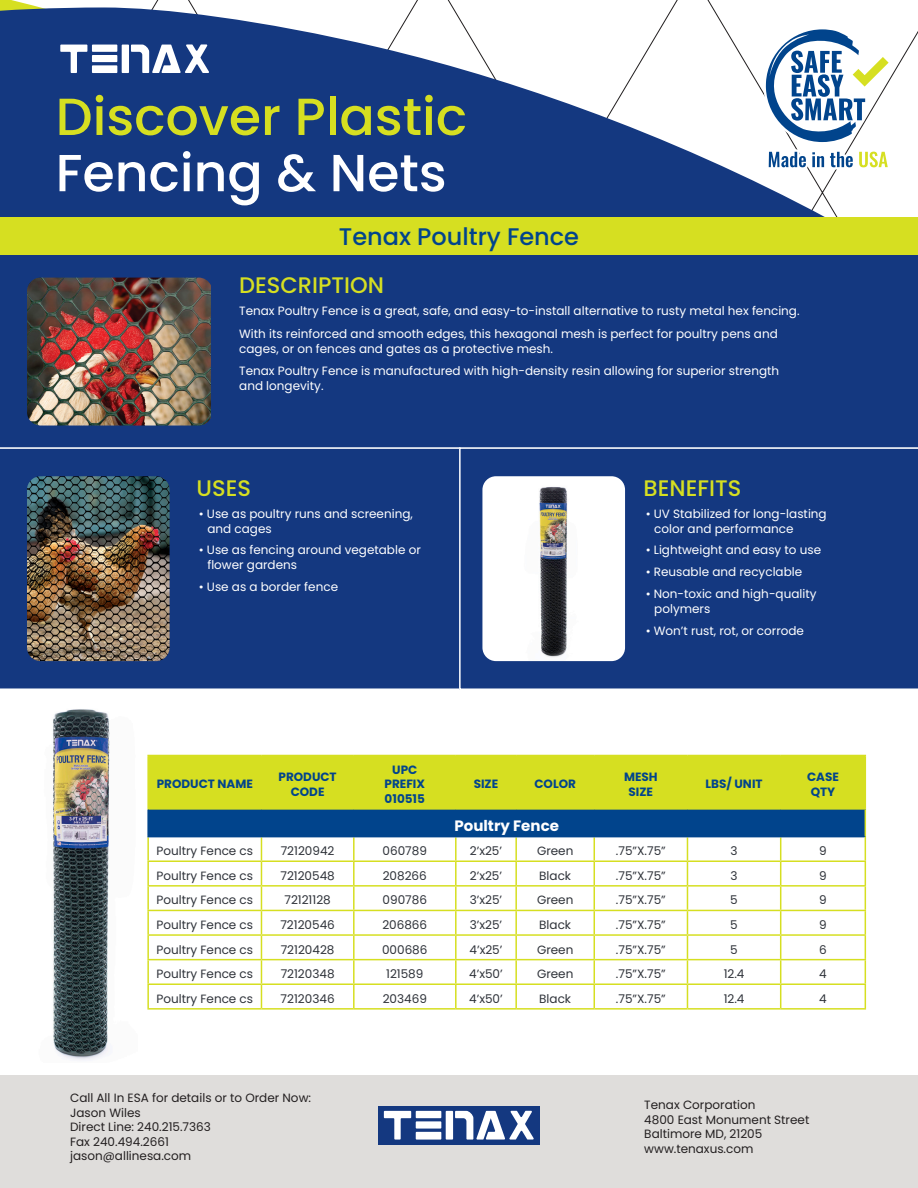
<style>
.page{position:relative;width:918px;height:1188px;background:#fff}
.page>*{position:absolute;margin:0;border:0;box-sizing:border-box;transform-origin:0 0}
.t1{font:500 52.2px "Poppins";color:#d6df21}
.t2{font:500 52.2px "Poppins";color:#fff}
.t3{font:500 24px "Poppins";color:#01448c}
._1_Bold{font:500 22.5px "Poppins";color:#d6df21}
._1_Bold-2{font:700 15px "Poppins";color:#fff}
._1_Bold-3{font:12px/15px "Poppins";color:#fff}
.Table_-_Text{font:12px "Poppins";color:#2e3239}
._1_Bold-4{font:12px "Poppins";color:#231f20}
.Table_-_Header{font:700 12px/14.4px "Poppins";color:#01448c;text-align:center}
</style>
<div class="page">
<div style="left:0;top:1076px;width:918px;height:112px;background:#dfdddb"></div>
<svg style="left:379px;top:1106px;width:160px;height:38px;background:#6980ae"></svg>
<div style="left:0;top:255px;width:918px;height:192px;background:#143880"></div>
<div style="left:0;top:447px;width:459px;height:242px;background:#143880"></div>
<div style="left:459px;top:447px;width:459px;height:243px;background:#143880"></div>
<img style="left:53px;top:709px;width:57px;height:351px">
<img style="left:27px;top:278px;width:184px;height:148px">
<img style="left:27px;top:476px;width:143px;height:185px">
<img style="left:482px;top:476px;width:143px;height:185px">
<svg style="left:0;top:7px;width:918px;height:210px;fill:#143880"></svg>
<svg style="left:55px;top:40px;width:159px;height:38px"></svg>
<svg style="left:763px;top:27px;width:128px;height:143px"></svg>
<div style="left:0;top:217px;width:918px;height:38px;background:#d6df21"></div>
<hr style="left:147px;top:755px;width:114px;height:1px;background:#d6df21">
<hr style="left:147px;top:756px;width:2px;height:52px;background:#d6df21">
<hr style="left:147px;top:808px;width:114px;height:2px;background:#d6df21">
<hr style="left:147px;top:837px;width:2px;height:23px;background:#d6df21">
<hr style="left:147px;top:860px;width:114px;height:2px;background:#d6df21">
<hr style="left:147px;top:862px;width:2px;height:23px;background:#d6df21">
<hr style="left:147px;top:885px;width:114px;height:2px;background:#d6df21">
<hr style="left:147px;top:887px;width:2px;height:23px;background:#d6df21">
<hr style="left:147px;top:910px;width:114px;height:1px;background:#d6df21">
<hr style="left:147px;top:911px;width:2px;height:23px;background:#d6df21">
<hr style="left:147px;top:934px;width:114px;height:2px;background:#d6df21">
<hr style="left:147px;top:936px;width:2px;height:23px;background:#d6df21">
<hr style="left:147px;top:959px;width:114px;height:1px;background:#d6df21">
<hr style="left:147px;top:960px;width:2px;height:23px;background:#d6df21">
<hr style="left:147px;top:983px;width:114px;height:2px;background:#d6df21">
<hr style="left:147px;top:985px;width:2px;height:23px;background:#d6df21">
<svg style="left:148px;top:755px;width:718px;height:253px"></svg>
<hr style="left:147px;top:1008px;width:114px;height:2px;background:#d6df21">
<hr style="left:261px;top:1008px;width:93px;height:2px;background:#d6df21">
<hr style="left:354px;top:1008px;width:102px;height:2px;background:#d6df21">
<hr style="left:456px;top:1008px;width:60px;height:2px;background:#d6df21">
<hr style="left:516px;top:1008px;width:78px;height:2px;background:#d6df21">
<hr style="left:594px;top:1008px;width:93px;height:2px;background:#d6df21">
<hr style="left:687px;top:1008px;width:94px;height:2px;background:#d6df21">
<hr style="left:781px;top:1008px;width:85px;height:2px;background:#d6df21">
<hr style="left:147px;top:810px;width:2px;height:26px;background:#01448c">
<hr style="left:147px;top:836px;width:114px;height:1px;background:#01448c">
<hr style="left:261px;top:836px;width:93px;height:1px;background:#01448c">
<hr style="left:354px;top:836px;width:102px;height:1px;background:#01448c">
<hr style="left:456px;top:836px;width:60px;height:1px;background:#01448c">
<hr style="left:516px;top:836px;width:78px;height:1px;background:#01448c">
<hr style="left:594px;top:836px;width:93px;height:1px;background:#01448c">
<hr style="left:687px;top:836px;width:94px;height:1px;background:#01448c">
<hr style="left:781px;top:836px;width:84px;height:1px;background:#01448c">
<p class="t1" style="left:56px;top:86px;width:413px">Discover Plastic</p>
<p class="t2" style="left:56px;top:143px;width:393px">Fencing &amp; Nets</p>
<p class="t3" style="left:339px;top:222px;width:242px">Tenax Poultry Fence</p>
<p class="_1_Bold" style="left:239px;top:273px;width:146px">DESCRIPTION</p>
<p class="_1_Bold-3" style="left:239px;top:304px;width:562px">Tenax Poultry Fence is a great, safe, and easy-to-install alternative to rusty metal hex fencing.</p>
<p class="_1_Bold-3" style="left:239px;top:326px;width:540px">With its reinforced and smooth edges, this hexagonal mesh is perfect for poultry pens and cages, or on fences and gates as a protective mesh.</p>
<p class="_1_Bold-3" style="left:239px;top:364px;width:542px">Tenax Poultry Fence is manufactured with high-density resin allowing for superior strength and longevity.</p>
<p class="_1_Bold" style="left:197px;top:475px;width:56px">USES</p>
<p class="_1_Bold-3" style="left:207px;top:506px;width:207px;text-indent:-9px">• Use as poultry runs and screening, and cages</p>
<p class="_1_Bold-3" style="left:207px;top:543px;width:215px;text-indent:-9px">• Use as fencing around vegetable or flower gardens</p>
<p class="_1_Bold-3" style="left:199px;top:579px;width:141px">• Use as a border fence</p>
<p class="_1_Bold" style="left:644px;top:475px;width:99px">BENEFITS</p>
<p class="_1_Bold-3" style="left:654px;top:506px;width:174px;text-indent:-9px">• UV Stabilized for long-lasting color and performance</p>
<p class="_1_Bold-3" style="left:646px;top:543px;width:177px">• Lightweight and easy to use</p>
<p class="_1_Bold-3" style="left:646px;top:564px;width:158px">• Reusable and recyclable</p>
<p class="_1_Bold-3" style="left:654px;top:586px;width:164px;text-indent:-9px">• Non-toxic and high-quality polymers</p>
<p class="_1_Bold-3" style="left:646px;top:623px;width:160px">• Won’t rust, rot, or corrode</p>
<p class="Table_-_Header" style="left:157px;top:777px;width:98px">PRODUCT NAME</p>
<p class="Table_-_Header" style="left:279px;top:770px;width:60px">PRODUCT<br>CODE</p>
<p class="Table_-_Header" style="left:385px;top:763px;width:42px">UPC<br>PREFIX<br>010515</p>
<p class="Table_-_Header" style="left:474px;top:777px;width:26px">SIZE</p>
<p class="Table_-_Header" style="left:534px;top:777px;width:43px">COLOR</p>
<p class="Table_-_Header" style="left:624px;top:770px;width:35px">MESH<br>SIZE</p>
<p class="Table_-_Header" style="left:706px;top:777px;width:59px">LBS/ UNIT</p>
<p class="Table_-_Header" style="left:807px;top:770px;width:33px">CASE<br>QTY</p>
<p class="_1_Bold-2" style="left:455px;top:817px;width:106px">Poultry Fence</p>
<p class="Table_-_Text" style="left:156px;top:844px;width:98px">Poultry Fence cs</p>
<p class="Table_-_Text" style="left:281px;top:844px;width:55px">72120942</p>
<p class="Table_-_Text" style="left:383px;top:844px;width:46px">060789</p>
<p class="Table_-_Text" style="left:470px;top:844px;width:34px">2’x25’</p>
<p class="Table_-_Text" style="left:537px;top:844px;width:38px">Green</p>
<p class="Table_-_Text" style="left:616px;top:844px;width:51px">.75”X.75”</p>
<p class="Table_-_Text" style="left:731px;top:844px;width:9px">3</p>
<p class="Table_-_Text" style="left:819px;top:844px;width:9px">9</p>
<p class="Table_-_Text" style="left:156px;top:869px;width:98px">Poultry Fence cs</p>
<p class="Table_-_Text" style="left:280px;top:869px;width:56px">72120548</p>
<p class="Table_-_Text" style="left:383px;top:869px;width:46px">208266</p>
<p class="Table_-_Text" style="left:470px;top:869px;width:34px">2’x25’</p>
<p class="Table_-_Text" style="left:539px;top:869px;width:33px">Black</p>
<p class="Table_-_Text" style="left:616px;top:869px;width:51px">.75”X.75”</p>
<p class="Table_-_Text" style="left:731px;top:869px;width:9px">3</p>
<p class="Table_-_Text" style="left:819px;top:869px;width:9px">9</p>
<p class="Table_-_Text" style="left:156px;top:893px;width:98px">Poultry Fence cs</p>
<p class="Table_-_Text" style="left:284px;top:893px;width:48px">72121128</p>
<p class="Table_-_Text" style="left:383px;top:893px;width:46px">090786</p>
<p class="Table_-_Text" style="left:470px;top:893px;width:34px">3’x25’</p>
<p class="Table_-_Text" style="left:537px;top:893px;width:38px">Green</p>
<p class="Table_-_Text" style="left:616px;top:893px;width:51px">.75”X.75”</p>
<p class="Table_-_Text" style="left:730px;top:893px;width:9px">5</p>
<p class="Table_-_Text" style="left:819px;top:893px;width:9px">9</p>
<p class="Table_-_Text" style="left:156px;top:918px;width:98px">Poultry Fence cs</p>
<p class="Table_-_Text" style="left:280px;top:918px;width:56px">72120546</p>
<p class="Table_-_Text" style="left:382px;top:918px;width:46px">206866</p>
<p class="Table_-_Text" style="left:470px;top:918px;width:34px">3’x25’</p>
<p class="Table_-_Text" style="left:539px;top:918px;width:33px">Black</p>
<p class="Table_-_Text" style="left:616px;top:918px;width:51px">.75”X.75”</p>
<p class="Table_-_Text" style="left:730px;top:918px;width:9px">5</p>
<p class="Table_-_Text" style="left:819px;top:918px;width:9px">9</p>
<p class="Table_-_Text" style="left:156px;top:942px;width:98px">Poultry Fence cs</p>
<p class="Table_-_Text" style="left:281px;top:942px;width:55px">72120428</p>
<p class="Table_-_Text" style="left:382px;top:942px;width:47px">000686</p>
<p class="Table_-_Text" style="left:469px;top:942px;width:34px">4’x25’</p>
<p class="Table_-_Text" style="left:537px;top:942px;width:38px">Green</p>
<p class="Table_-_Text" style="left:616px;top:942px;width:51px">.75”X.75”</p>
<p class="Table_-_Text" style="left:730px;top:942px;width:9px">5</p>
<p class="Table_-_Text" style="left:819px;top:942px;width:9px">6</p>
<p class="Table_-_Text" style="left:156px;top:967px;width:98px">Poultry Fence cs</p>
<p class="Table_-_Text" style="left:281px;top:967px;width:55px">72120348</p>
<p class="Table_-_Text" style="left:386px;top:967px;width:39px">121589</p>
<p class="Table_-_Text" style="left:469px;top:967px;width:35px">4’x50’</p>
<p class="Table_-_Text" style="left:537px;top:967px;width:38px">Green</p>
<p class="Table_-_Text" style="left:616px;top:967px;width:51px">.75”X.75”</p>
<p class="Table_-_Text" style="left:724px;top:967px;width:22px">12.4</p>
<p class="Table_-_Text" style="left:819px;top:967px;width:9px">4</p>
<p class="Table_-_Text" style="left:156px;top:992px;width:98px">Poultry Fence cs</p>
<p class="Table_-_Text" style="left:281px;top:992px;width:55px">72120346</p>
<p class="Table_-_Text" style="left:383px;top:992px;width:46px">203469</p>
<p class="Table_-_Text" style="left:469px;top:992px;width:35px">4’x50’</p>
<p class="Table_-_Text" style="left:539px;top:992px;width:33px">Black</p>
<p class="Table_-_Text" style="left:616px;top:992px;width:51px">.75”X.75”</p>
<p class="Table_-_Text" style="left:724px;top:992px;width:22px">12.4</p>
<p class="Table_-_Text" style="left:819px;top:992px;width:9px">4</p>
<p class="_1_Bold-4" style="left:70px;top:1091px;width:242px">Call All In ESA for details or to Order Now:</p>
<p class="_1_Bold-4" style="left:70px;top:1106px;width:72px">Jason Wiles</p>
<p class="_1_Bold-4" style="left:70px;top:1120px;width:142px">Direct Line: 240.215.7363</p>
<p class="_1_Bold-4" style="left:70px;top:1135px;width:100px">Fax 240.494.2661</p>
<p class="_1_Bold-4" style="left:70px;top:1149px;width:123px">jason@allinesa.com</p>
<p class="_1_Bold-4" style="left:644px;top:1098px;width:113px">Tenax Corporation</p>
<p class="_1_Bold-4" style="left:644px;top:1113px;width:167px">4800 East Monument Street</p>
<p class="_1_Bold-4" style="left:644px;top:1127px;width:120px">Baltimore MD, 21205</p>
<p class="_1_Bold-4" style="left:644px;top:1141px;width:111px">www.tenaxus.com</p>
</div>
